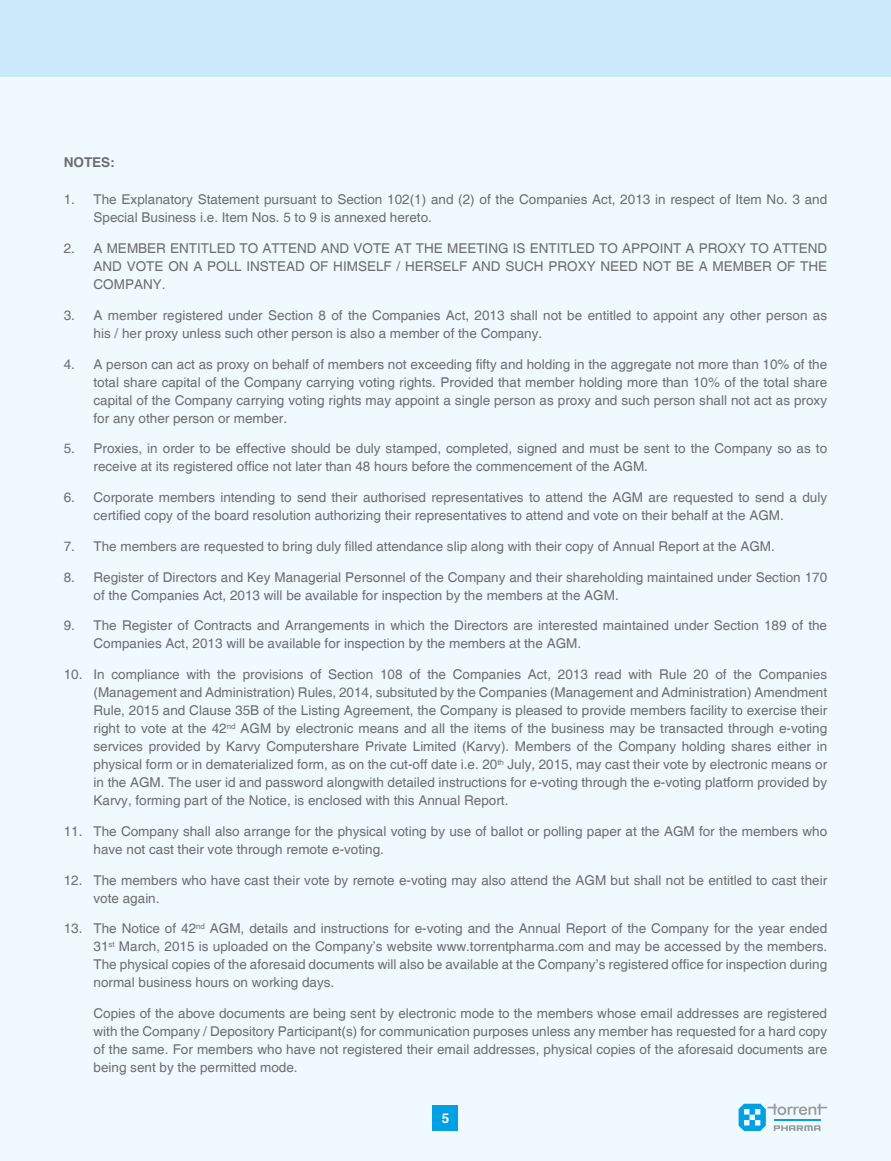
<style>
.page{position:relative;width:891px;height:1161px;background:#f0f9fd}
.page>*{position:absolute;margin:0;border:0;box-sizing:border-box;transform-origin:0 0}
.t1{font:13.5px/18px "Helvetica";color:#6c6e6f}
.t2{font:700 13.5px "Helvetica";color:#6c6e6f}
.t3{font:700 13.5px "Helvetica";color:#fff}
</style>
<div class="page">
<div style="left:0;top:0;width:891px;height:77px;background:#cae9fa"></div>
<div style="left:433px;top:1106px;width:25px;height:25px;background:#00a0e4"></div>
<svg style="left:739px;top:1104px;width:88px;height:27px"></svg>
<p class="t2" style="left:64px;top:154px;width:53px">NOTES:</p>
<p class="t1" style="left:94px;top:191px;width:735px;text-indent:-30px">1. The Explanatory Statement pursuant to Section 102(1) and (2) of the Companies Act, 2013 in respect of Item No. 3 and<br>Special Business i.e. Item Nos. 5 to 9 is annexed hereto.</p>
<p class="t1" style="left:94px;top:240px;width:735px;text-align:justify;text-indent:-30px">2. A MEMBER ENTITLED TO ATTEND AND VOTE AT THE MEETING IS ENTITLED TO APPOINT A PROXY TO ATTEND AND VOTE ON A POLL INSTEAD OF HIMSELF / HERSELF AND SUCH PROXY NEED NOT BE A MEMBER OF THE COMPANY.</p>
<p class="t1" style="left:94px;top:307px;width:735px;text-indent:-30px">3. A member registered under Section 8 of the Companies Act, 2013 shall not be entitled to appoint any other person as his / her proxy unless such other person is also a member of the Company.</p>
<p class="t1" style="left:94px;top:355px;width:735px;text-align:justify;text-indent:-30px">4. A person can act as proxy on behalf of members not exceeding fifty and holding in the aggregate not more than 10% of the total share capital of the Company carrying voting rights. Provided that member holding more than 10% of the total share capital of the Company carrying voting rights may appoint a single person as proxy and such person shall not act as proxy for any other person or member.</p>
<p class="t1" style="left:94px;top:440px;width:735px;text-indent:-30px">5. Proxies, in order to be effective should be duly stamped, completed, signed and must be sent to the Company so as to receive at its registered office not later than 48 hours before the commencement of the AGM.</p>
<p class="t1" style="left:94px;top:489px;width:735px;text-indent:-30px">6. Corporate members intending to send their authorised representatives to attend the AGM are requested to send a duly certified copy of the board resolution authorizing their representatives to attend and vote on their behalf at the AGM.</p>
<p class="t1" style="left:64px;top:538px;width:713px">7. The members are requested to bring duly filled attendance slip along with their copy of Annual Report at the AGM.</p>
<p class="t1" style="left:94px;top:568px;width:735px;text-indent:-30px">8. Register of Directors and Key Managerial Personnel of the Company and their shareholding maintained under Section 170 of the Companies Act, 2013 will be available for inspection by the members at the AGM.</p>
<p class="t1" style="left:94px;top:617px;width:735px;text-indent:-30px">9. The Register of Contracts and Arrangements in which the Directors are interested maintained under Section 189 of the<br>Companies Act, 2013 will be available for inspection by the members at the AGM.</p>
<p class="t1" style="left:94px;top:666px;width:735px;text-align:justify;text-indent:-30px">10. In compliance with the provisions of Section 108 of the Companies Act, 2013 read with Rule 20 of the Companies (Management and Administration) Rules, 2014, subsituted by the Companies (Management and Administration) Amendment Rule, 2015 and Clause 35B of the Listing Agreement, the Company is pleased to provide members facility to exercise their right to vote at the 42<sup>nd</sup> AGM by electronic means and all the items of the business may be transacted through e-voting services provided by Karvy Computershare Private Limited (Karvy). Members of the Company holding shares either in physical form or in dematerialized form, as on the cut-off date i.e. 20<sup>th</sup> July, 2015, may cast their vote by electronic means or in the AGM. The user id and password alongwith detailed instructions for e-voting through the e-voting platform provided by Karvy, forming part of the Notice, is enclosed with this Annual Report.</p>
<p class="t1" style="left:94px;top:823px;width:735px;text-indent:-30px">11. The Company shall also arrange for the physical voting by use of ballot or polling paper at the AGM for the members who have not cast their vote through remote e-voting.</p>
<p class="t1" style="left:94px;top:871px;width:735px;text-indent:-30px">12. The members who have cast their vote by remote e-voting may also attend the AGM but shall not be entitled to cast their vote again.</p>
<p class="t1" style="left:94px;top:920px;width:735px;text-align:justify;text-indent:-30px">13. The Notice of 42<sup>nd</sup> AGM, details and instructions for e-voting and the Annual Report of the Company for the year ended 31<sup>st</sup> March, 2015 is uploaded on the Company’s website www.torrentpharma.com and may be accessed by the members.<br>The physical copies of the aforesaid documents will also be available at the Company’s registered office for inspection during normal business hours on working days.</p>
<p class="t1" style="left:94px;top:1005px;width:735px;text-align:justify">Copies of the above documents are being sent by electronic mode to the members whose email addresses are registered with the Company / Depository Participant(s) for communication purposes unless any member has requested for a hard copy of the same. For members who have not registered their email addresses, physical copies of the aforesaid documents are being sent by the permitted mode.</p>
<p class="t3" style="left:442px;top:1110px;width:9px">5</p>
</div>
